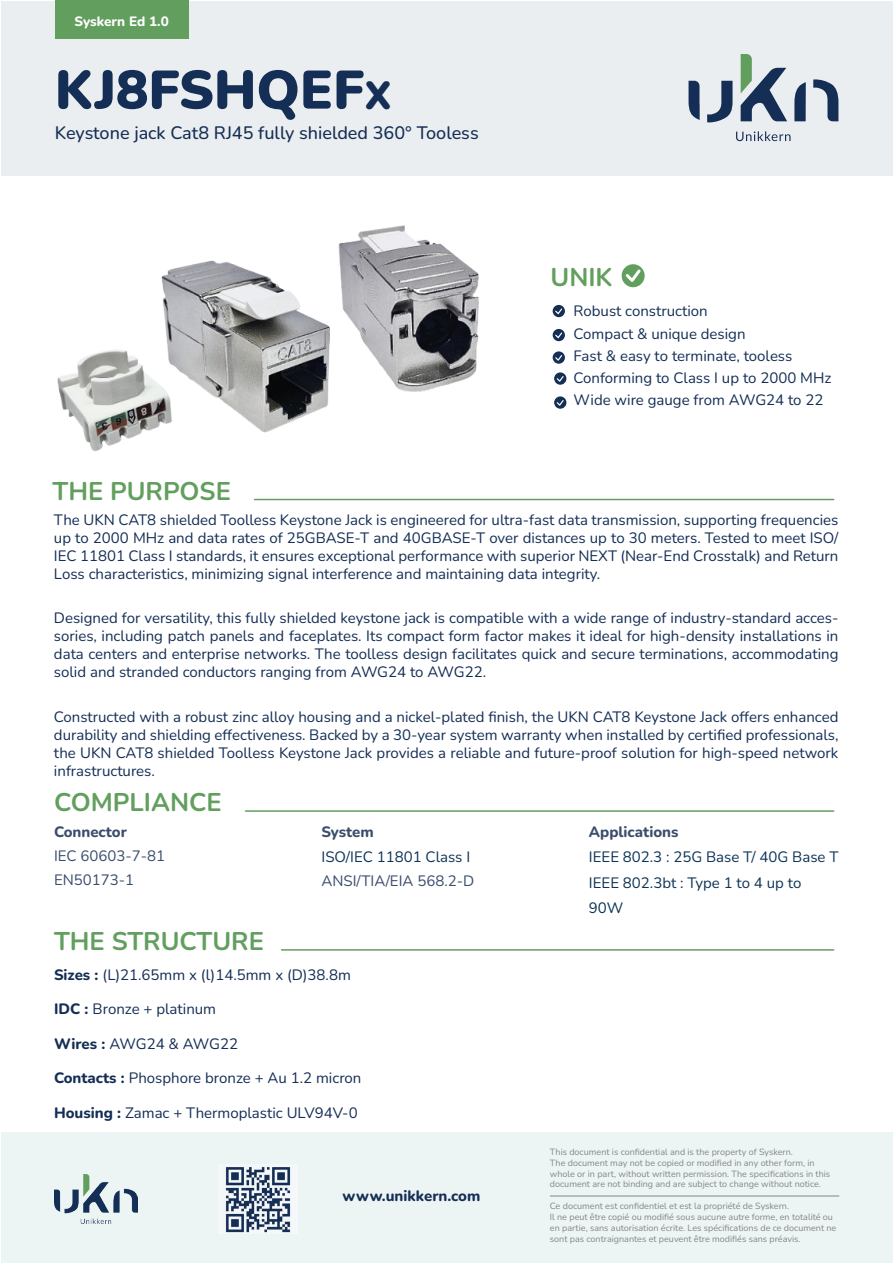
<style>
.page{position:relative;width:893px;height:1263px;background:#fff}
.page>*{position:absolute;margin:0;border:0;box-sizing:border-box;transform-origin:0 0}
.t1{font:900 54px "Nunito";color:#142e55}
.t2{font:700 25.5px "Nunito";color:#629f5e}
.t3{font:500 18px "Nunito";color:#142e55}
.t4{font:15px/18px "Nunito";color:#142e55;text-align:justify}
.t5{font:15px/25.5px "Nunito";color:#0d3356}
.t6{font:15px/24px "Nunito";color:#3a4d6c}
.t7{font:800 15px "Nunito";color:#3a4d6c}
.t8{font:800 15px "Nunito";color:#142e55}
.t9{font:800 13.5px "Nunito";color:#fff}
.t10{font:9px/10.8px "Nunito";color:#848689}
.s1{font-size:39px}
.s2{font-weight:800}
</style>
<div class="page">
<div style="left:1px;top:1px;width:892px;height:175px;background:#ebeef0"></div>
<div style="left:55px;top:0;width:134px;height:39px;background:#629f5e"></div>
<svg style="left:688px;top:81px;width:12px;height:39px"></svg>
<svg style="left:707px;top:81px;width:25px;height:41px"></svg>
<svg style="left:794px;top:82px;width:12px;height:39px"></svg>
<svg style="left:813px;top:79px;width:25px;height:42px"></svg>
<svg style="left:741px;top:54px;width:46px;height:67px"></svg>
<svg style="left:736px;top:131px;width:54px;height:10px"></svg>
<div style="left:1px;top:1132px;width:892px;height:131px;background:#edf4f4"></div>
<img style="left:226px;top:1167px;width:64px;height:66px">
<hr style="left:550px;top:1195px;width:289px;height:1px;background:#848689">
<img style="left:54px;top:1175px;width:84px;height:48px">
<img style="left:57px;top:225px;width:422px;height:227px">
<svg style="left:622px;top:264px;width:23px;height:23px"></svg>
<svg style="left:623px;top:267px;width:20px;height:18px"></svg>
<hr style="left:255px;top:499px;width:579px;height:1px;background:#629f5e">
<hr style="left:246px;top:810px;width:588px;height:2px;background:#629f5e">
<hr style="left:282px;top:949px;width:552px;height:2px;background:#629f5e">
<svg style="left:553px;top:329px;width:12px;height:12px"></svg>
<svg style="left:554px;top:331px;width:9px;height:8px"></svg>
<svg style="left:553px;top:305px;width:12px;height:12px"></svg>
<svg style="left:554px;top:307px;width:9px;height:8px"></svg>
<svg style="left:553px;top:351px;width:12px;height:13px"></svg>
<svg style="left:554px;top:354px;width:9px;height:8px"></svg>
<svg style="left:554px;top:372px;width:12px;height:13px"></svg>
<svg style="left:556px;top:375px;width:9px;height:8px"></svg>
<svg style="left:554px;top:396px;width:12px;height:13px"></svg>
<svg style="left:556px;top:399px;width:9px;height:8px"></svg>
<p class="t9" style="left:75px;top:12px;width:96px">Syskern Ed 1.0</p>
<h1 class="t1" style="left:55px;top:51px;width:338px">KJ8FSHQEF<span class="s1">X</span></h1>
<p class="t3" style="left:55px;top:120px;width:425px">Keystone jack Cat8 RJ45 fully shielded 360° Tooless</p>
<h2 class="t2" style="left:52px;top:473px;width:180px">THE PURPOSE</h2>
<h2 class="t2" style="left:550px;top:259px;width:64px">UNIK</h2>
<p class="t4" style="left:574px;top:300px;width:259px;line-height:22.2px;text-align:left">Robust construction<br>Compact &amp; unique design<br>Fast &amp; easy to terminate, tooless<br>Conforming to Class I up to 2000 MHz<br>Wide wire gauge from AWG24 to 22</p>
<p class="t4" style="left:54px;top:510px;width:786px">The UKN CAT8 shielded Toolless Keystone Jack is engineered for ultra-fast data transmission, supporting frequencies up to 2000 MHz and data rates of 25GBASE-T and 40GBASE-T over distances up to 30 meters. Tested to meet ISO/ IEC 11801 Class I standards, it ensures exceptional performance with superior NEXT (Near-End Crosstalk) and Return Loss characteristics, minimizing signal interference and maintaining data integrity.</p>
<p class="t4" style="left:54px;top:608px;width:786px">Designed for versatility, this fully shielded keystone jack is compatible with a wide range of industry-standard acces&shy;sories, including patch panels and faceplates. Its compact form factor makes it ideal for high-density installations in data centers and enterprise networks. The toolless design facilitates quick and secure terminations, accommodating solid and stranded conductors ranging from AWG24 to AWG22.</p>
<p class="t4" style="left:54px;top:707px;width:786px">Constructed with a robust zinc alloy housing and a nickel-plated finish, the UKN CAT8 Keystone Jack offers enhanced durability and shielding effectiveness. Backed by a 30-year system warranty when installed by certified professionals, the UKN CAT8 shielded Toolless Keystone Jack provides a reliable and future-proof solution for high-speed network infrastructures.</p>
<h2 class="t2" style="left:54px;top:784px;width:169px">COMPLIANCE</h2>
<p class="t7" style="left:54px;top:821px;width:74px">Connector</p>
<p class="t6" style="left:54px;top:843px;width:113px">IEC 60603-7-81<br>EN50173-1</p>
<h2 class="t2" style="left:54px;top:923px;width:211px">THE STRUCTURE</h2>
<p class="t7" style="left:321px;top:821px;width:54px">System</p>
<p class="t5" style="left:321px;top:844px;width:150px">ISO/IEC 11801 Class I</p>
<p class="t6" style="left:321px;top:868px;width:154px">ANSI/TIA/EIA 568.2-D</p>
<p class="t4" style="left:54px;top:965px;width:298px"><span class="s2">Sizes :</span> (L)21.65mm x (l)14.5mm x (D)38.8m</p>
<p class="t4" style="left:54px;top:999px;width:164px"><span class="s2">IDC :</span> Bronze + platinum</p>
<p class="t4" style="left:54px;top:1034px;width:186px"><span class="s2">Wires :</span> AWG24 &amp; AWG22</p>
<p class="t4" style="left:54px;top:1068px;width:309px"><span class="s2">Contacts :</span> Phosphore bronze + Au 1.2 micron</p>
<p class="t4" style="left:54px;top:1103px;width:305px"><span class="s2">Housing :</span> Zamac + Thermoplastic ULV94V-0</p>
<p class="t8" style="left:343px;top:1185px;width:139px">www.unikkern.com</p>
<p class="t7" style="left:589px;top:821px;width:91px">Applications</p>
<p class="t5" style="left:589px;top:844px;width:251px">IEEE 802.3 : 25G Base T/ 40G Base T<br>IEEE 802.3bt : Type 1 to 4 up to<br>90W</p>
<p class="t10" style="left:550px;top:1146px;width:282px">This document is confidential and is the property of Syskern.<br>The document may not be copied or modified in any other form, in whole or in part, without written permission. The specifications in this document are not binding and are subject to change without notice.</p>
<p class="t10" style="left:550px;top:1200px;width:288px">Ce document est confidentiel et est la propriété de Syskern.<br>Il ne peut être copié ou modifié sous aucune autre forme, en totalité ou en partie, sans autorisation écrite. Les spécifications de ce document ne sont pas contraignantes et peuvent être modifiés sans préavis.</p>
</div>
